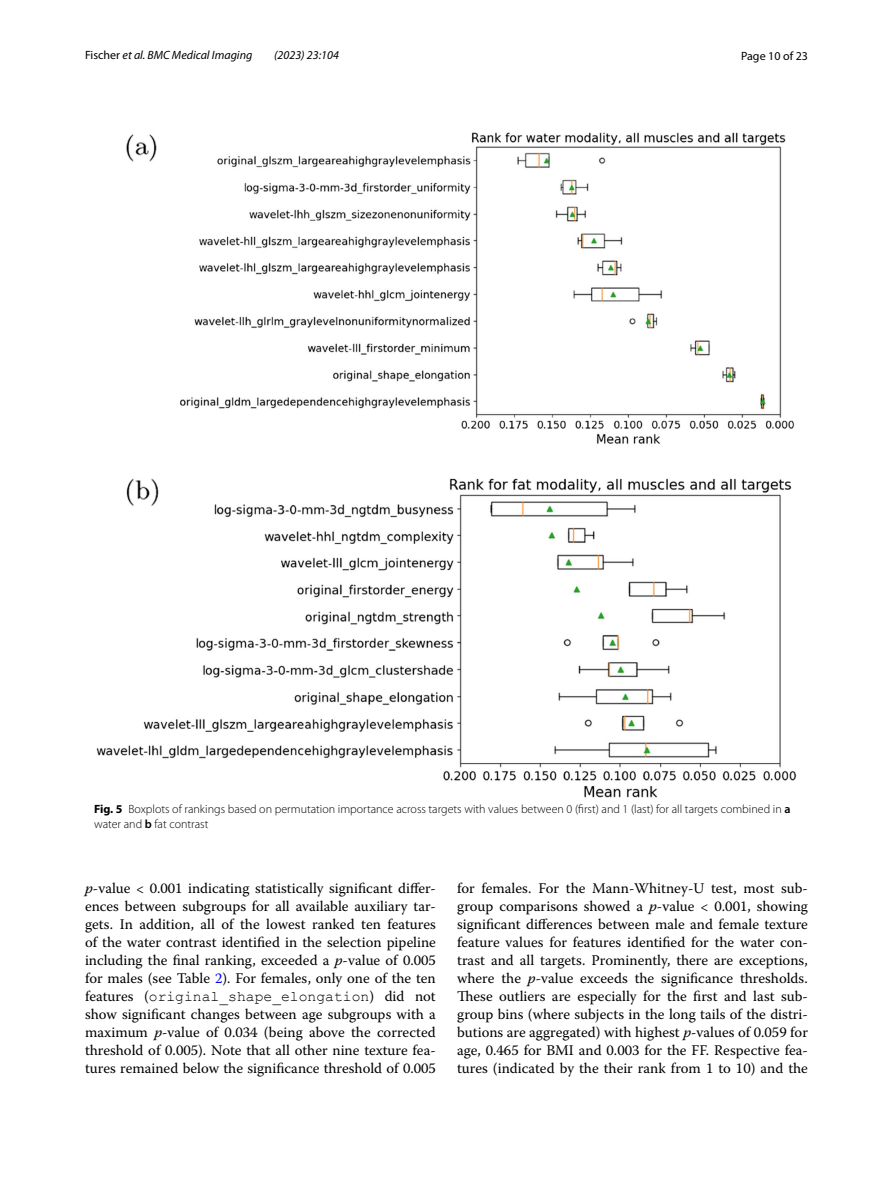
<style>
.page{position:relative;width:893px;height:1187px;background:#fff}
.page>*{position:absolute;margin:0;border:0;box-sizing:border-box;transform-origin:0 0}
.t1{font:14.7px/18px "Warnock Pro";color:#000;text-align:justify}
.t2{font:14.7px "Courier New";color:#000}
.t3{font:300 12px/15px "Myriad Pro";color:#000}
.t4{font:italic 12px "Myriad Pro";color:#000}
.t5{font:12px "Myriad Pro";color:#000}
.s1{font-style:normal}
.s2{font-weight:700}
.s3{font-weight:600}
.s4{font-style:italic}
.s5{color:#00f}
.s6{font-family:"Warnock Pro"}
</style>
<div class="page">
<img style="left:97px;top:133px;width:699px;height:664px">
<p class="t4" style="left:85px;top:48px;width:169px"><span class="s1">Fischer</span> et al. BMC Medical Imaging</p>
<p class="t4" style="left:274px;top:48px;width:66px">(2023) 23:104</p>
<p class="t5" style="left:741px;top:48px;width:68px">Page 10 of 23</p>
<p class="t3" style="left:94px;top:801px;width:698px"><span class="s2">Fig. 5</span> Boxplots of rankings based on permutation importance across targets with values between 0 (first) and 1 (last) for all targets combined in <span class="s3">a </span>water and <span class="s3">b</span> fat contrast</p>
<p class="t1" style="left:85px;top:878px;width:352px"><span class="s4">p</span>-value &lt; 0.001 indicating statistically significant differ&shy;ences between subgroups for all available auxiliary tar&shy;gets. In addition, all of the lowest ranked ten features of the water contrast identified in the selection pipeline including the final ranking, exceeded a <span class="s4">p</span>-value of 0.005 for males (see Table <span class="s5">2</span>). For females, only one of the ten</p>
<p class="t2" style="left:85px;top:987px;width:352px"><span class="s6">features (</span>original_shape_elongation<span class="s6">) did not</span></p>
<p class="t1" style="left:85px;top:1004px;width:352px">show significant changes between age subgroups with a maximum <span class="s4">p</span>-value of 0.034 (being above the corrected threshold of 0.005). Note that all other nine texture fea&shy;tures remained below the significance threshold of 0.005</p>
<p class="t1" style="left:457px;top:878px;width:352px">for females. For the Mann-Whitney-U test, most sub&shy;group comparisons showed a <span class="s4">p</span>-value &lt; 0.001, showing significant differences between male and female texture feature values for features identified for the water con&shy;trast and all targets. Prominently, there are exceptions, where the <span class="s4">p</span>-value exceeds the significance thresholds.<br>These outliers are especially for the first and last sub&shy;group bins (where subjects in the long tails of the distri&shy;butions are aggregated) with highest <span class="s4">p</span>-values of 0.059 for age, 0.465 for BMI and 0.003 for the FF. Respective fea&shy;tures (indicated by the their rank from 1 to 10) and the</p>
</div>
